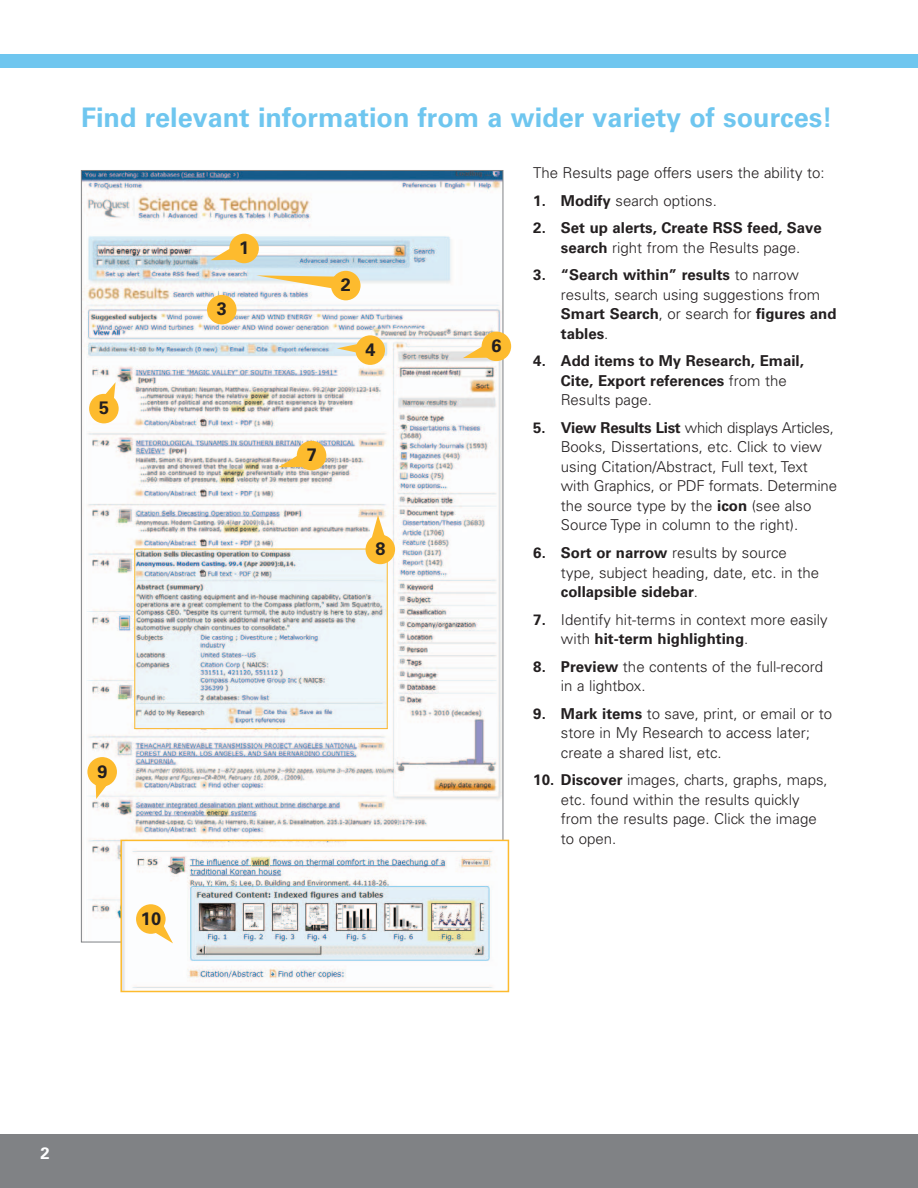
<style>
.page{position:relative;width:918px;height:1188px;background:#fff}
.page>*{position:absolute;margin:0;border:0;box-sizing:border-box;transform-origin:0 0}
.t1{font:700 27px "Univers";color:#6fc6ef}
.t2{font:700 18px "Univers";color:#231f20}
.t3{font:700 16.5px "Univers";color:#fff}
.t4{font:300 15px/19.5px "Univers";color:#231f20}
.t5{font:700 15px/19.5px "Univers";color:#231f20;text-align:center}
.s1{font-weight:700}
.s2{font-weight:300}
</style>
<div class="page">
<div style="left:0;top:54px;width:918px;height:14px;background:#6fc6ef"></div>
<div style="left:0;top:1134px;width:918px;height:54px;background:#808285"></div>
<img style="left:83px;top:172px;width:418px;height:747px">
<img style="left:136px;top:551px;width:250px;height:176px">
<div style="left:134px;top:549px;width:254px;height:180px;border:1px solid #fdbb2e"></div>
<div style="left:229px;top:234px;width:30px;height:29px;background:#fdbb2e;border-radius:50%"></div>
<svg style="left:211px;top:240px;width:23px;height:20px"></svg>
<div style="left:297px;top:441px;width:29px;height:29px;background:#fdbb2e;border-radius:50%"></div>
<svg style="left:278px;top:447px;width:24px;height:20px"></svg>
<div style="left:366px;top:535px;width:29px;height:29px;background:#fdbb2e;border-radius:50%"></div>
<svg style="left:369px;top:515px;width:19px;height:25px"></svg>
<div style="left:87px;top:757px;width:30px;height:30px;background:#fdbb2e;border-radius:50%"></div>
<svg style="left:95px;top:777px;width:21px;height:22px"></svg>
<div style="left:482px;top:332px;width:29px;height:29px;background:#fdbb2e;border-radius:50%"></div>
<svg style="left:463px;top:338px;width:24px;height:20px"></svg>
<div style="left:89px;top:394px;width:30px;height:29px;background:#fdbb2e;border-radius:50%"></div>
<svg style="left:95px;top:382px;width:21px;height:18px"></svg>
<div style="left:331px;top:271px;width:30px;height:29px;background:#fdbb2e;border-radius:50%"></div>
<svg style="left:256px;top:275px;width:80px;height:15px"></svg>
<div style="left:355px;top:335px;width:30px;height:30px;background:#fdbb2e;border-radius:50%"></div>
<svg style="left:337px;top:341px;width:22px;height:13px"></svg>
<div style="left:207px;top:295px;width:30px;height:29px;background:#fdbb2e;border-radius:50%"></div>
<img style="left:123px;top:843px;width:378px;height:146px">
<div style="left:120px;top:840px;width:389px;height:152px;border:2px solid #fdbb2e"></div>
<div style="left:136px;top:904px;width:30px;height:30px;background:#fdbb2e;border-radius:50%"></div>
<svg style="left:142px;top:917px;width:31px;height:26px"></svg>
<h1 class="t1" style="left:81px;top:108px;width:753px">Find relevant information from a wider variety of sources!</h1>
<p class="t4" style="left:533px;top:164px;width:293px">The Results page offers users the ability to:</p>
<p class="t4" style="left:533px;top:192px;width:185px"><span class="s1">1. Modify</span> search options.</p>
<p class="t5" style="left:533px;top:219px;width:290px">2. Set up alerts, Create RSS feed, Save search <span class="s2">right from the Results page.</span></p>
<p class="t4" style="left:561px;top:266px;width:277px;text-indent:-28px"><span class="s1">3. “Search within” results</span> to narrow results, search using suggestions from<br><span class="s1">Smart Search</span>, or search for <span class="s1">figures and tables</span>.</p>
<p class="t5" style="left:561px;top:353px;width:245px;text-align:left;text-indent:-28px">4. Add items to My Research, Email,<br>Cite, Export references <span class="s2">from the<br>Results page.</span></p>
<p class="t4" style="left:561px;top:419px;width:278px;text-indent:-28px"><span class="s1">5. View Results List</span> which displays Articles, Books, Dissertations, etc. Click to view using Citation/Abstract, Full text, Text with Graphics, or PDF formats. Determine the source type by the <span class="s1">icon</span> (see also Source Type in column to the right).</p>
<p class="t4" style="left:561px;top:544px;width:260px;text-indent:-28px"><span class="s1">6. Sort or narrow</span> results by source type, subject heading, date, etc. in the <span class="s1">collapsible sidebar</span>.</p>
<p class="t4" style="left:561px;top:611px;width:268px;text-indent:-28px"><span class="s1">7.</span> Identify hit-terms in context more easily with <span class="s1">hit-term highlighting</span>.</p>
<p class="t4" style="left:561px;top:658px;width:264px;text-indent:-28px"><span class="s1">8. Preview</span> the contents of the full-record in a lightbox.</p>
<p class="t4" style="left:561px;top:705px;width:273px;text-indent:-28px"><span class="s1">9. Mark items</span> to save, print, or email or to store in My Research to access later; create a shared list, etc.</p>
<p class="t4" style="left:561px;top:772px;width:268px;text-indent:-28px"><span class="s1">10. Discover</span> images, charts, graphs, maps, etc. found within the results quickly from the results page. Click the image to open.</p>
<p class="t2" style="left:239px;top:241px;width:12px">1</p>
<p class="t2" style="left:341px;top:278px;width:12px">2</p>
<p class="t2" style="left:217px;top:302px;width:12px">3</p>
<p class="t2" style="left:492px;top:339px;width:12px">6</p>
<p class="t2" style="left:365px;top:343px;width:12px">4</p>
<p class="t2" style="left:99px;top:401px;width:12px">5</p>
<p class="t2" style="left:307px;top:448px;width:12px">7</p>
<p class="t2" style="left:375px;top:542px;width:12px">8</p>
<p class="t2" style="left:97px;top:765px;width:12px">9</p>
<p class="t2" style="left:141px;top:912px;width:22px">10</p>
<p class="t3" style="left:40px;top:1148px;width:11px">2</p>
</div>
